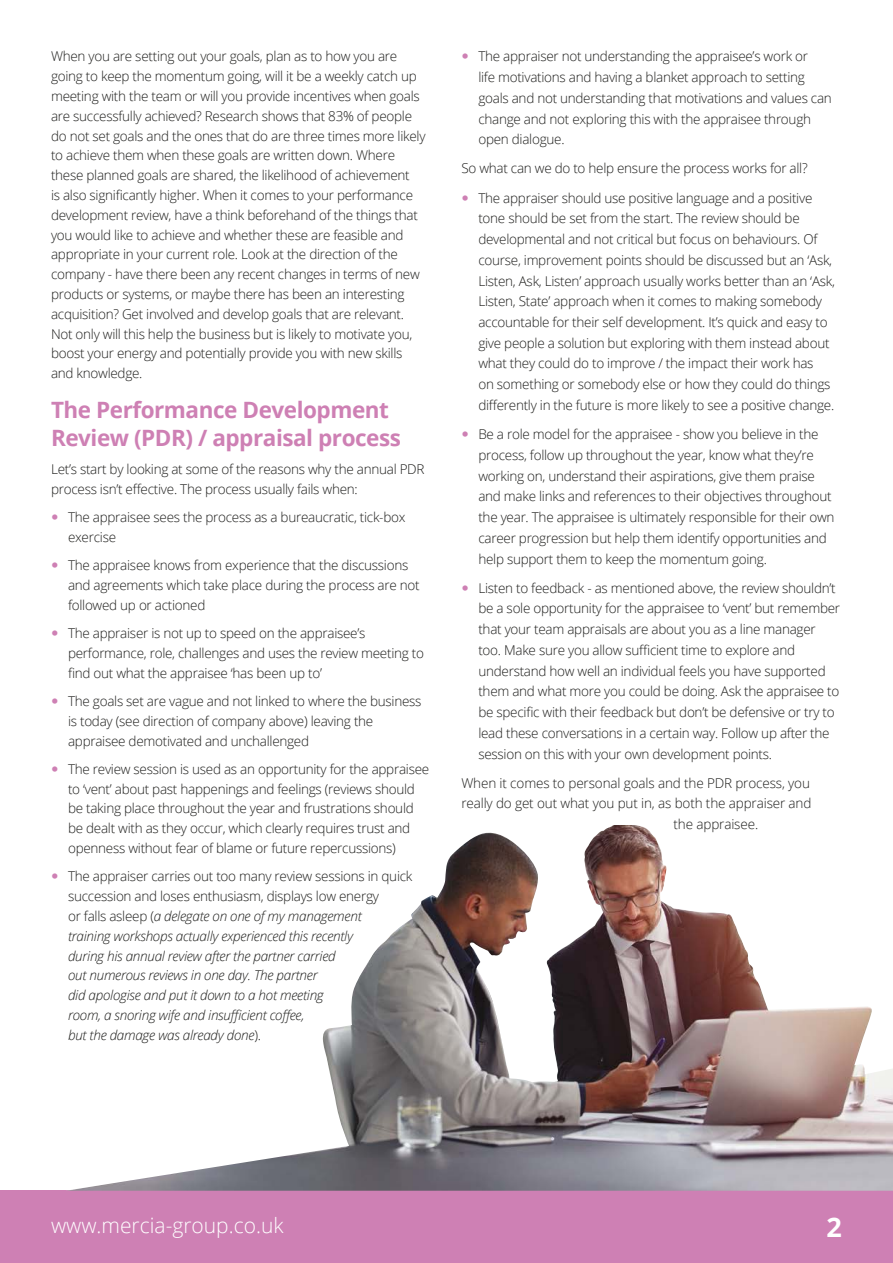
<style>
.page{position:relative;width:893px;height:1263px;background:#fff}
.page>*{position:absolute;margin:0;border:0;box-sizing:border-box;transform-origin:0 0}
.t1{font:700 27px "Open Sans";color:#fff}
.Heading2{font:700 22.5px/27.3px "Open Sans";letter-spacing:-.02em;color:#ce80b4}
.t2{font:300 21px "Open Sans";color:#fff}
.Body{font:300 13.5px/19.8px "Open Sans";letter-spacing:-.02em;color:#1d1d1b}
.t3{font:italic 300 13.5px/19.8px "Open Sans";letter-spacing:-.02em;color:#1d1d1b}
.s1{font-style:normal}
</style>
<div class="page">
<div style="left:0;top:1191px;width:893px;height:72px;background:#ce80b4"></div>
<img style="left:66px;top:825px;width:827px;height:366px">
<p class="Body" style="left:51px;top:46px;width:376px">When you are setting out your goals, plan as to how you are going to keep the momentum going, will it be a weekly catch up meeting with the team or will you provide incentives when goals are successfully achieved? Research shows that 83% of people do not set goals and the ones that do are three times more likely to achieve them when these goals are written down. Where these planned goals are shared, the likelihood of achievement<br>is also significantly higher. When it comes to your performance development review, have a think beforehand of the things that you would like to achieve and whether these are feasible and appropriate in your current role. Look at the direction of the company - have there been any recent changes in terms of new products or systems, or maybe there has been an interesting acquisition? Get involved and develop goals that are relevant.<br>Not only will this help the business but is likely to motivate you, boost your energy and potentially provide you with new skills and knowledge.</p>
<p class="Heading2" style="left:51px;top:396px;width:351px">The Performance Development<br>Review (PDR) / appraisal process</p>
<p class="Body" style="left:51px;top:459px;width:375px">Let’s start by looking at some of the reasons why the annual PDR process isn’t effective. The process usually fails when:</p>
<p class="Body" style="left:68px;top:507px;width:339px">The appraisee sees the process as a bureaucratic, tick-box exercise</p>
<p class="Body" style="left:68px;top:555px;width:353px">The appraisee knows from experience that the discussions and agreements which take place during the process are not followed up or actioned</p>
<p class="Body" style="left:68px;top:623px;width:357px">The appraiser is not up to speed on the appraisee’s performance, role, challenges and uses the review meeting to find out what the appraisee ‘has been up to’</p>
<p class="Body" style="left:68px;top:691px;width:355px">The goals set are vague and not linked to where the business is today (see direction of company above) leaving the appraisee demotivated and unchallenged</p>
<p class="Body" style="left:68px;top:759px;width:363px">The review session is used as an opportunity for the appraisee to ‘vent’ about past happenings and feelings (reviews should be taking place throughout the year and frustrations should be dealt with as they occur, which clearly requires trust and openness without fear of blame or future repercussions)</p>
<p class="t3" style="left:68px;top:866px;width:346px"><span class="s1">The appraiser carries out too many review sessions in quick succession and loses enthusiasm, displays low energy<br>or falls asleep (</span>a delegate on one of my management<br>training workshops actually experienced this recently<br>during his annual review after the partner carried<br>out numerous reviews in one day. The partner<br>did apologise and put it down to a hot meeting<br>room, a snoring wife and insufficient coffee,<br>but the damage was already done<span class="s1">).</span></p>
<p class="Body" style="left:478px;top:46px;width:355px;line-height:20.7px">The appraiser not understanding the appraisee’s work or<br>life motivations and having a blanket approach to setting goals and not understanding that motivations and values can change and not exploring this with the appraisee through open dialogue.</p>
<p class="Body" style="left:461px;top:158px;width:348px">So what can we do to help ensure the process works for all?</p>
<p class="Body" style="left:478px;top:187px;width:358px;line-height:20.7px">The appraiser should use positive language and a positive tone should be set from the start. The review should be developmental and not critical but focus on behaviours. Of course, improvement points should be discussed but an ‘Ask, Listen, Ask, Listen’ approach usually works better than an ‘Ask, Listen, State’ approach when it comes to making somebody accountable for their self development. It’s quick and easy to give people a solution but exploring with them instead about what they could do to improve / the impact their work has<br>on something or somebody else or how they could do things differently in the future is more likely to see a positive change.</p>
<p class="Body" style="left:478px;top:424px;width:358px;line-height:20.7px">Be a role model for the appraisee - show you believe in the process, follow up throughout the year, know what they’re working on, understand their aspirations, give them praise and make links and references to their objectives throughout the year. The appraisee is ultimately responsible for their own career progression but help them identify opportunities and help support them to keep the momentum going.</p>
<p class="Body" style="left:478px;top:577px;width:363px;line-height:20.7px">Listen to feedback - as mentioned above, the review shouldn’t be a sole opportunity for the appraisee to ‘vent’ but remember that your team appraisals are about you as a line manager too. Make sure you allow sufficient time to explore and understand how well an individual feels you have supported them and what more you could be doing. Ask the appraisee to be specific with their feedback but don’t be defensive or try to lead these conversations in a certain way. Follow up after the session on this with your own development points.</p>
<p class="Body" style="left:461px;top:772px;width:350px">When it comes to personal goals and the PDR process, you</p>
<p class="Body" style="left:461px;top:793px;width:352px">really do get out what you put in, as both the appraiser and</p>
<p class="Body" style="left:674px;top:814px;width:86px">the appraisee.</p>
<h3 class="t2" style="left:51px;top:1211px;width:234px">www.mercia-group.co.uk</h3>
<h1 class="t1" style="left:826px;top:1208px;width:17px">2</h1>
</div>
